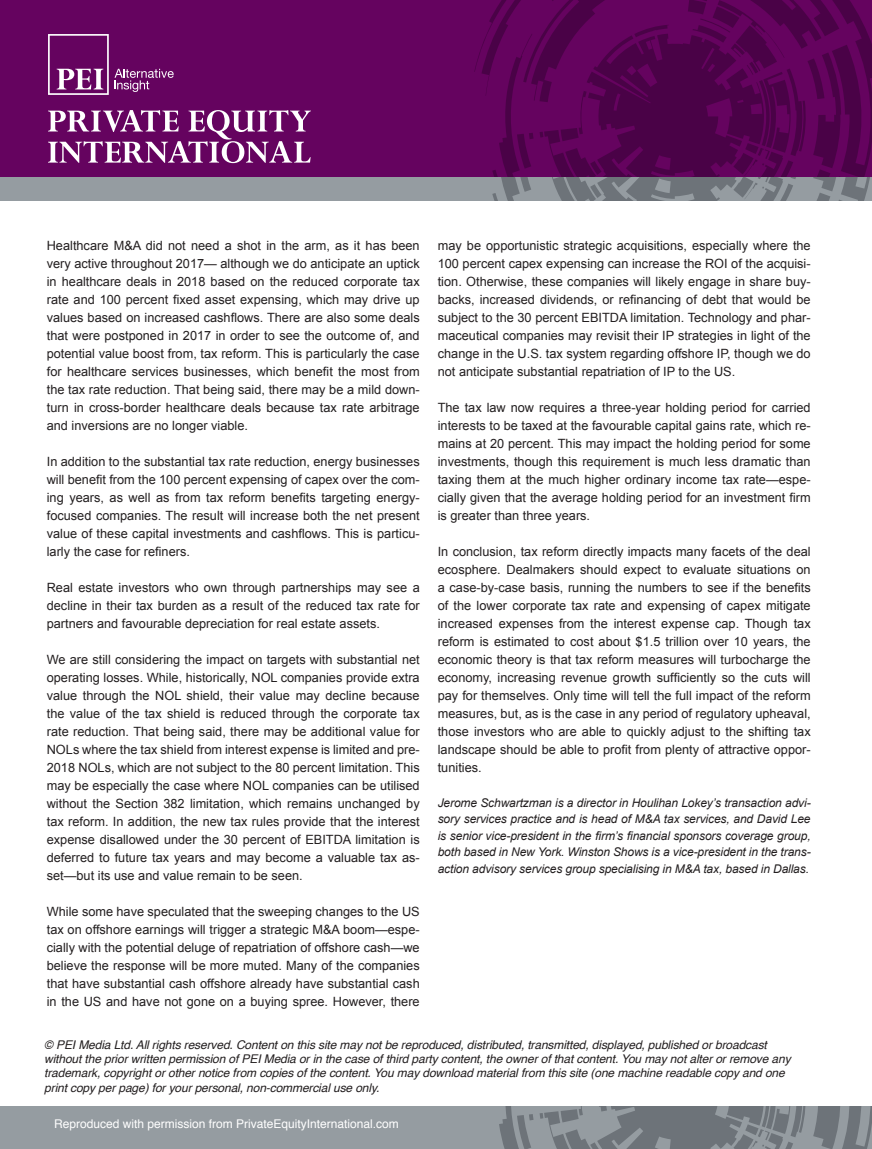
<style>
.page{position:relative;width:872px;height:1149px;background:#fff}
.page>*{position:absolute;margin:0;border:0;box-sizing:border-box;transform-origin:0 0}
.t1{font:12.75px/18px "Arial";color:#231f20;text-align:justify}
.t2{font:italic 12px/14.4px "Helvetica";letter-spacing:-.01em;color:#231f20}
.t3{font:italic 12px/16.5px "Arial";letter-spacing:-.01em;color:#231f20;text-align:justify}
.t4{font:12px "Helvetica";color:#fff}
</style>
<div class="page">
<div style="left:0;top:0;width:872px;height:178px;background:#65035f"></div>
<div style="left:0;top:178px;width:872px;height:23px;background:#959ca1"></div>
<svg style="left:474px;top:0;width:398px;height:201px"></svg>
<div style="left:0;top:1106px;width:872px;height:42px;background:#959ca1"></div>
<svg style="left:499px;top:1106px;width:373px;height:42px"></svg>
<svg style="left:48px;top:110px;width:263px;height:53px"></svg>
<svg style="left:48px;top:34px;width:126px;height:61px"></svg>
<p class="t1" style="left:47px;top:236px;width:374px">Healthcare M&amp;A did not need a shot in the arm, as it has been very active throughout 2017— although we do anticipate an uptick in healthcare deals in 2018 based on the reduced corporate tax rate and 100 percent fixed asset expensing, which may drive up values based on increased cashflows. There are also some deals that were postponed in 2017 in order to see the outcome of, and potential value boost from, tax reform. This is particularly the case for healthcare services businesses, which benefit the most from the tax rate reduction. That being said, there may be a mild down&shy;turn in cross-border healthcare deals because tax rate arbitrage and inversions are no longer viable.</p>
<p class="t1" style="left:47px;top:452px;width:374px">In addition to the substantial tax rate reduction, energy businesses will benefit from the 100 percent expensing of capex over the com&shy;ing years, as well as from tax reform benefits targeting energy&shy;focused companies. The result will increase both the net present value of these capital investments and cashflows. This is particu&shy;larly the case for refiners.</p>
<p class="t1" style="left:47px;top:578px;width:374px">Real estate investors who own through partnerships may see a decline in their tax burden as a result of the reduced tax rate for partners and favourable depreciation for real estate assets.</p>
<p class="t1" style="left:47px;top:650px;width:374px">We are still considering the impact on targets with substantial net operating losses. While, historically, NOL companies provide extra value through the NOL shield, their value may decline because the value of the tax shield is reduced through the corporate tax rate reduction. That being said, there may be additional value for NOLs where the tax shield from interest expense is limited and pre-2018 NOLs, which are not subject to the 80 percent limitation. This may be especially the case where NOL companies can be utilised without the Section 382 limitation, which remains unchanged by tax reform. In addition, the new tax rules provide that the interest expense disallowed under the 30 percent of EBITDA limitation is deferred to future tax years and may become a valuable tax as&shy;set—but its use and value remain to be seen.</p>
<p class="t1" style="left:47px;top:902px;width:374px">While some have speculated that the sweeping changes to the US tax on offshore earnings will trigger a strategic M&amp;A boom—espe&shy;cially with the potential deluge of repatriation of offshore cash—we believe the response will be more muted. Many of the companies that have substantial cash offshore already have substantial cash in the US and have not gone on a buying spree. However, there</p>
<p class="t1" style="left:438px;top:236px;width:374px">may be opportunistic strategic acquisitions, especially where the 100 percent capex expensing can increase the ROI of the acquisi&shy;tion. Otherwise, these companies will likely engage in share buy&shy;backs, increased dividends, or refinancing of debt that would be subject to the 30 percent EBITDA limitation. Technology and phar&shy;maceutical companies may revisit their IP strategies in light of the change in the U.S. tax system regarding offshore IP, though we do not anticipate substantial repatriation of IP to the US.</p>
<p class="t1" style="left:438px;top:398px;width:374px">The tax law now requires a three-year holding period for carried interests to be taxed at the favourable capital gains rate, which re&shy;mains at 20 percent. This may impact the holding period for some investments, though this requirement is much less dramatic than taxing them at the much higher ordinary income tax rate—espe&shy;cially given that the average holding period for an investment firm is greater than three years.</p>
<p class="t1" style="left:438px;top:542px;width:374px">In conclusion, tax reform directly impacts many facets of the deal ecosphere. Dealmakers should expect to evaluate situations on a case-by-case basis, running the numbers to see if the benefits of the lower corporate tax rate and expensing of capex mitigate increased expenses from the interest expense cap. Though tax reform is estimated to cost about $1.5 trillion over 10 years, the economic theory is that tax reform measures will turbocharge the economy, increasing revenue growth sufficiently so the cuts will pay for themselves. Only time will tell the full impact of the reform measures, but, as is the case in any period of regulatory upheaval, those investors who are able to quickly adjust to the shifting tax landscape should be able to profit from plenty of attractive oppor&shy;tunities.</p>
<p class="t3" style="left:438px;top:794px;width:374px">Jerome Schwartzman is a director in Houlihan Lokey’s transaction advi&shy;sory services practice and is head of M&amp;A tax services, and David Lee is senior vice-president in the firm’s financial sponsors coverage group, both based in New York. Winston Shows is a vice-president in the trans&shy;action advisory services group specialising in M&amp;A tax, based in Dallas.</p>
<p class="t2" style="left:44px;top:1037px;width:748px">© PEI Media Ltd. All rights reserved. Content on this site may not be reproduced, distributed, transmitted, displayed, published or broadcast without the prior written permission of PEI Media or in the case of third party content, the owner of that content. You may not alter or remove any trademark, copyright or other notice from copies of the content. You may download material from this site (one machine readable copy and one print copy per page) for your personal, non-commercial use only.</p>
<p class="t4" style="left:54px;top:1114px;width:346px">Reproduced with permission from PrivateEquityInternational.com</p>
</div>
